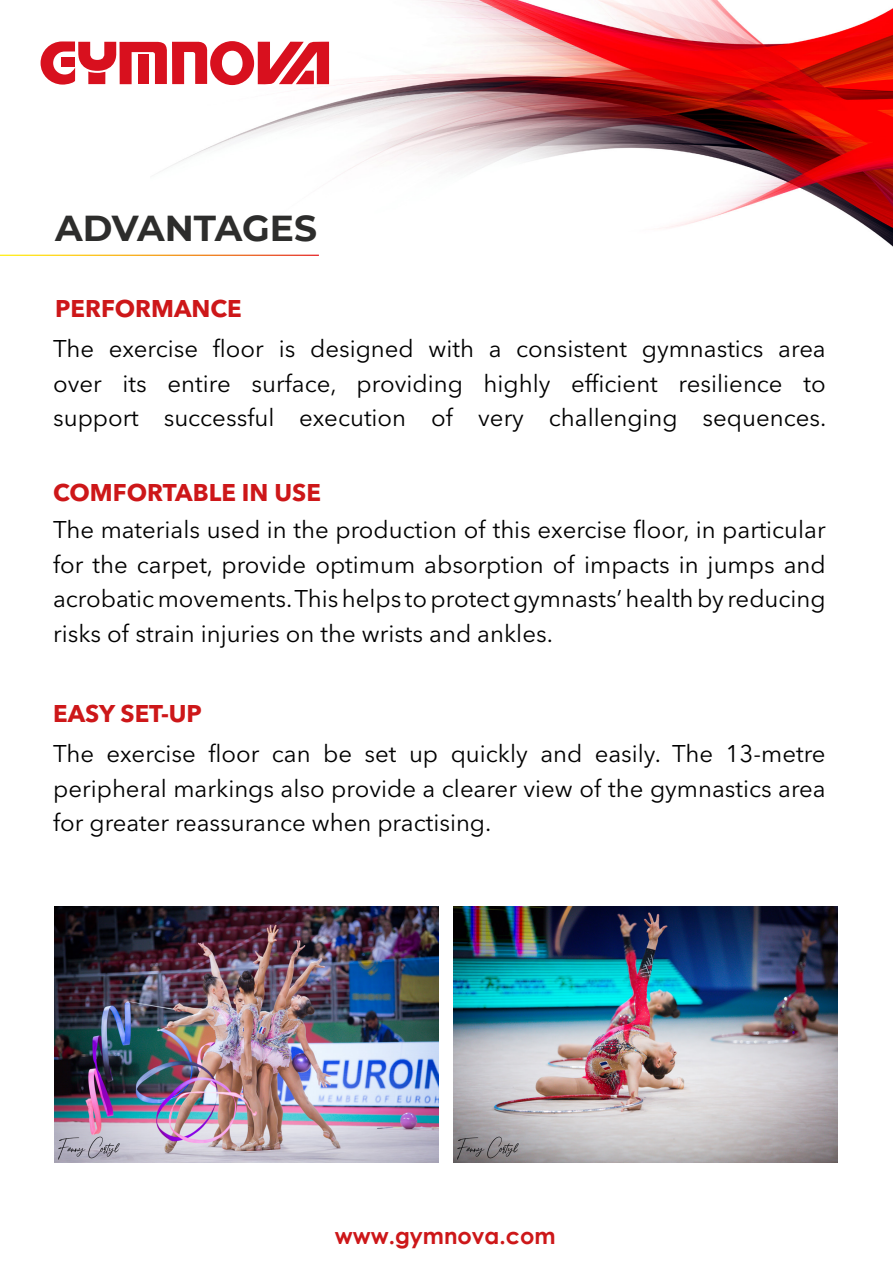
<style>
.page{position:relative;width:893px;height:1263px;background:#fff}
.page>*{position:absolute;margin:0;border:0;box-sizing:border-box;transform-origin:0 0}
.t1{font:700 36px "Montserrat";color:#2d2d2c}
.t2{font:24px/34.5px "Avenir Next LT Pro";color:#000;text-align:justify}
.t3{font:700 24px "Avenir Next LT Pro";color:#cd1719}
.t4{font:700 22.5px "Century Gothic";color:#cd1719}
</style>
<div class="page">
<img style="left:151px;top:0;width:742px;height:255px">
<svg style="left:41px;top:41px;width:288px;height:44px"></svg>
<img style="left:453px;top:906px;width:385px;height:256px">
<img style="left:54px;top:906px;width:384px;height:256px">
<h1 class="t1" style="left:55px;top:202px;width:263px">ADVANTAGES</h1>
<p class="t3" style="left:55px;top:294px;width:188px">PERFORMANCE</p>
<p class="t2" style="left:53px;top:331px;width:775px">The exercise floor is designed with a consistent gymnastics area over its entire surface, providing highly efficient resilience to support successful execution of very challenging sequences.</p>
<p class="t3" style="left:53px;top:478px;width:269px">COMFORTABLE IN USE</p>
<p class="t2" style="left:53px;top:512px;width:774px">The materials used in the production of this exercise floor, in particular for the carpet, provide optimum absorption of impacts in jumps and acrobatic movements. This helps to protect gymnasts’ health by reducing risks of strain injuries on the wrists and ankles.</p>
<p class="t3" style="left:53px;top:698px;width:150px">EASY SET-UP</p>
<p class="t2" style="left:53px;top:737px;width:774px">The exercise floor can be set up quickly and easily. The 13-metre peripheral markings also provide a clearer view of the gymnastics area for greater reassurance when practising.</p>
<p class="t4" style="left:335px;top:1219px;width:222px">www.gymnova.com</p>
</div>
